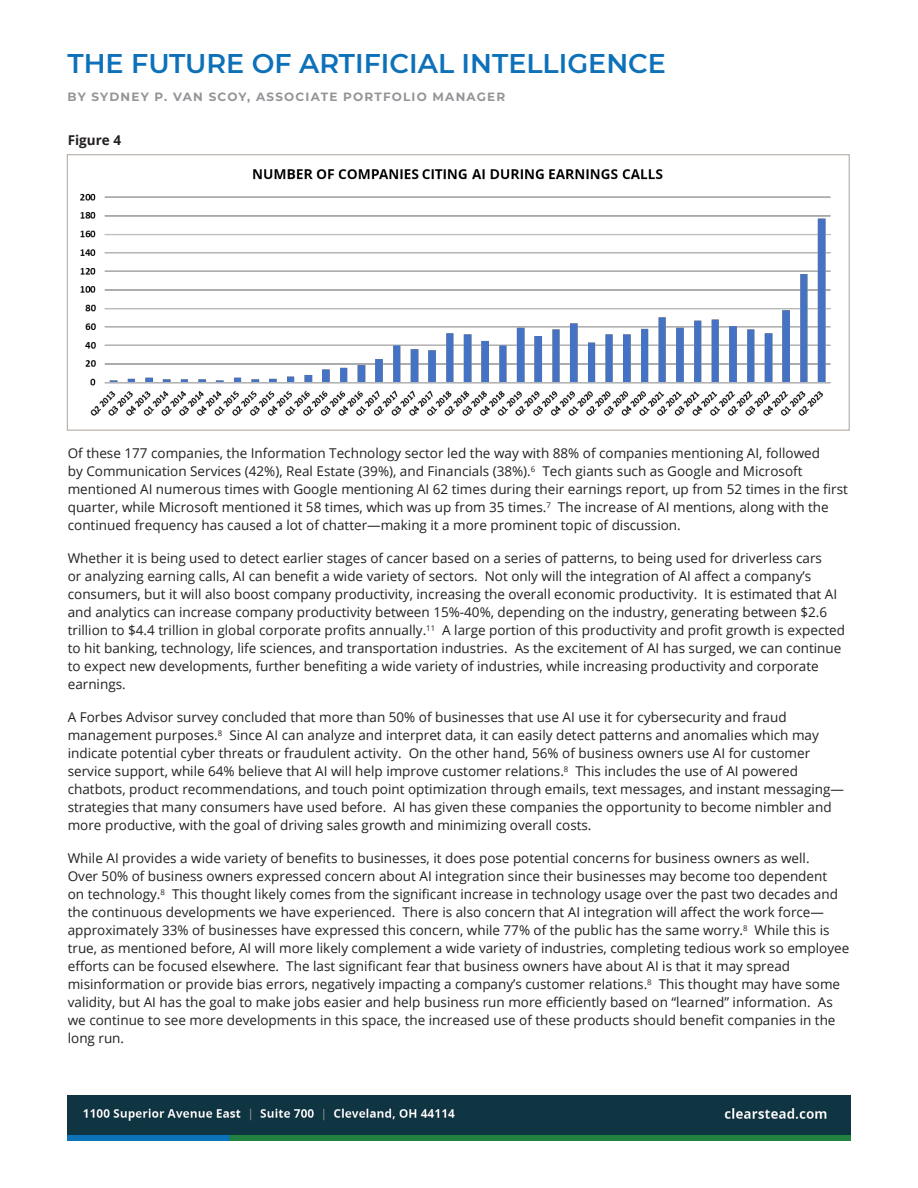
<style>
.page{position:relative;width:918px;height:1188px;background:#fff}
.page>*{position:absolute;margin:0;border:0;box-sizing:border-box;transform-origin:0 0}
.t1{font:600 27px "Montserrat";color:#0d71b9}
.Main_Body_Paragraphs{font:13.5px/18px "Open Sans";color:#231f20}
.Main_Body_Paragraphs-2{font:700 13.5px "Open Sans";color:#231f20}
.t2{font:700 12px "Montserrat";letter-spacing:.1em;color:#939598}
</style>
<div class="page">
<img style="left:68px;top:1095px;width:409px;height:45px">
<img style="left:477px;top:1095px;width:373px;height:45px">
<img style="left:80px;top:169px;width:751px;height:247px">
<p class="t1" style="left:68px;top:45px;width:600px">THE FUTURE OF ARTIFICIAL INTELLIGENCE</p>
<p class="t2" style="left:68px;top:88px;width:439px">BY SYDNEY P. VAN SCOY, ASSOCIATE PORTFOLIO MANAGER</p>
<p class="Main_Body_Paragraphs-2" style="left:68px;top:131px;width:55px">Figure 4</p>
<p class="Main_Body_Paragraphs" style="left:68px;top:444px;width:782px">Of these 177 companies, the Information Technology sector led the way with 88% of companies mentioning AI, followed<br>by Communication Services (42%), Real Estate (39%), and Financials (38%).<sup>6</sup> Tech giants such as Google and Microsoft mentioned AI numerous times with Google mentioning AI 62 times during their earnings report, up from 52 times in the first quarter, while Microsoft mentioned it 58 times, which was up from 35 times.<sup>7</sup> The increase of AI mentions, along with the continued frequency has caused a lot of chatter—making it a more prominent topic of discussion.</p>
<p class="Main_Body_Paragraphs" style="left:68px;top:549px;width:779px">Whether it is being used to detect earlier stages of cancer based on a series of patterns, to being used for driverless cars<br>or analyzing earning calls, AI can benefit a wide variety of sectors. Not only will the integration of AI affect a company’s consumers, but it will also boost company productivity, increasing the overall economic productivity. It is estimated that AI and analytics can increase company productivity between 15%-40%, depending on the industry, generating between $2.6 trillion to $4.4 trillion in global corporate profits annually.<sup>11</sup> A large portion of this productivity and profit growth is expected to hit banking, technology, life sciences, and transportation industries. As the excitement of AI has surged, we can continue to expect new developments, further benefiting a wide variety of industries, while increasing productivity and corporate earnings.</p>
<p class="Main_Body_Paragraphs" style="left:68px;top:708px;width:778px">A Forbes Advisor survey concluded that more than 50% of businesses that use AI use it for cybersecurity and fraud management purposes.<sup>8</sup> Since AI can analyze and interpret data, it can easily detect patterns and anomalies which may indicate potential cyber threats or fraudulent activity. On the other hand, 56% of business owners use AI for customer service support, while 64% believe that AI will help improve customer relations.<sup>8</sup> This includes the use of AI powered chatbots, product recommendations, and touch point optimization through emails, text messages, and instant messaging— strategies that many consumers have used before. AI has given these companies the opportunity to become nimbler and more productive, with the goal of driving sales growth and minimizing overall costs.</p>
<p class="Main_Body_Paragraphs" style="left:68px;top:849px;width:783px">While AI provides a wide variety of benefits to businesses, it does pose potential concerns for business owners as well.<br>Over 50% of business owners expressed concern about AI integration since their businesses may become too dependent<br>on technology.<sup>8</sup> This thought likely comes from the significant increase in technology usage over the past two decades and the continuous developments we have experienced. There is also concern that AI integration will affect the work force— approximately 33% of businesses have expressed this concern, while 77% of the public has the same worry.<sup>8</sup> While this is true, as mentioned before, AI will more likely complement a wide variety of industries, completing tedious work so employee efforts can be focused elsewhere. The last significant fear that business owners have about AI is that it may spread misinformation or provide bias errors, negatively impacting a company’s customer relations.<sup>8</sup> This thought may have some validity, but AI has the goal to make jobs easier and help business run more efficiently based on “learned” information. As we continue to see more developments in this space, the increased use of these products should benefit companies in the long run.</p>
</div>
